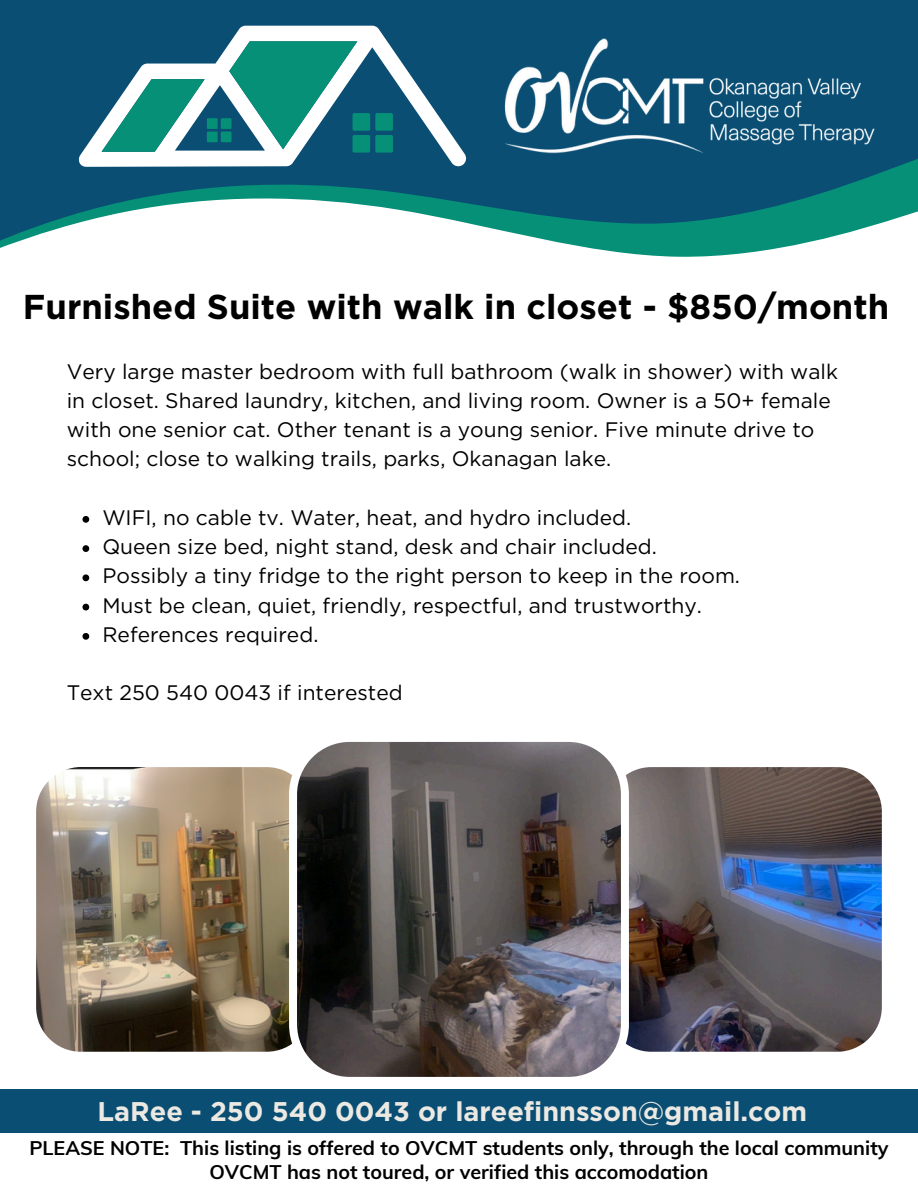
<style>
.page{position:relative;width:918px;height:1188px;background:#fff}
.page>*{position:absolute;margin:0;border:0;box-sizing:border-box;transform-origin:0 0}
.t1{font:700 42px "Gotham";color:#000}
.t2{font:700 34.5px "Gotham";color:#000}
.t3{font:700 27px "Gotham";color:#ebe9e2}
.t4{font:21px/29.2px "Gotham";color:#000}
.t5{font:700 19.8px/23.7px "Muli";color:#000;text-align:center}
</style>
<div class="page">
<div style="left:0;top:1089px;width:918px;height:44px;background:#0a4e74"></div>
<div style="left:0;top:0;width:918px;height:269px;background:#0a4e74"></div>
<svg style="left:142px;top:26px;width:260px;height:40px"></svg>
<svg style="left:214px;top:41px;width:143px;height:25px;background:#34a090"></svg>
<svg style="left:110px;top:66px;width:292px;height:46px"></svg>
<svg style="left:0;top:112px;width:918px;height:157px"></svg>
<svg style="left:82px;top:516px;width:7px;height:7px"></svg>
<svg style="left:82px;top:545px;width:7px;height:7px"></svg>
<svg style="left:82px;top:574px;width:7px;height:7px"></svg>
<svg style="left:82px;top:604px;width:7px;height:6px"></svg>
<svg style="left:82px;top:633px;width:7px;height:7px"></svg>
<img style="left:402px;top:38px;width:221px;height:122px">
<img style="left:623px;top:77px;width:295px;height:126px">
<img style="left:629px;top:767px;width:253px;height:285px">
<img style="left:36px;top:767px;width:253px;height:285px">
<svg style="left:289px;top:741px;width:340px;height:336px;background:#5d5857"></svg>
<p class="t1" style="left:50px;top:268px;width:819px">Vernon House for Rent - $1850/month</p>
<h1 class="t2" style="left:23px;top:286px;width:868px">Furnished Suite with walk in closet - $850/month</h1>
<p class="t4" style="left:67px;top:357px;width:773px">Very large master bedroom with full bathroom (walk in shower) with walk in closet. Shared laundry, kitchen, and living room. Owner is a 50+ female with one senior cat. Other tenant is a young senior. Five minute drive to school; close to walking trails, parks, Okanagan lake.</p>
<p class="t4" style="left:102px;top:503px;width:530px">WIFI, no cable tv. Water, heat, and hydro included.</p>
<p class="t4" style="left:102px;top:532px;width:556px">Queen size bed, night stand, desk and chair included.</p>
<p class="t4" style="left:102px;top:561px;width:639px">Possibly a tiny fridge to the right person to keep in the room.</p>
<p class="t4" style="left:102px;top:591px;width:601px">Must be clean, quiet, friendly, respectful, and trustworthy.</p>
<p class="t4" style="left:102px;top:620px;width:218px">References required.</p>
<p class="t4" style="left:67px;top:678px;width:338px">Text 250 540 0043 if interested</p>
<p class="t3" style="left:98px;top:1095px;width:711px">LaRee - 250 540 0043 or lareefinnsson@gmail.com</p>
<p class="t5" style="left:29px;top:1136px;width:861px">PLEASE NOTE: This listing is offered to OVCMT students only, through the local community<br>OVCMT has not toured, or verified this accomodation</p>
</div>
